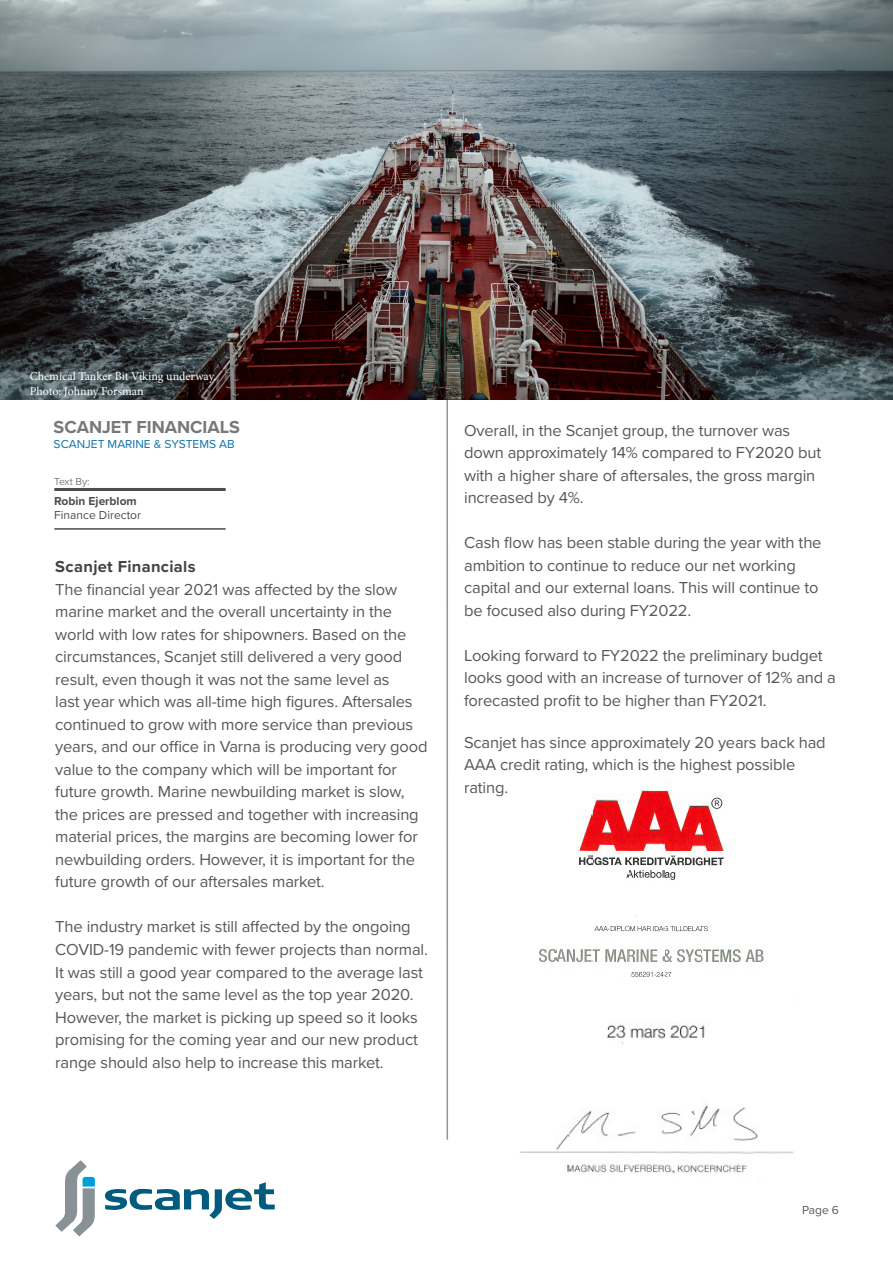
<style>
.page{position:relative;width:893px;height:1263px;background:#fff}
.page>*{position:absolute;margin:0;border:0;box-sizing:border-box;transform-origin:0 0}
.t1{font:700 18px "Proxima Nova";color:#77787b}
.t2{font:16.5px/22.5px "Proxima Nova";letter-spacing:-.01em;color:#57585a}
.t3{font:700 16.5px "Proxima Nova";letter-spacing:.02em;color:#414445}
.t4{font:12px "Minion Pro";letter-spacing:-.005em;color:#fff}
.t5{font:12px "Proxima Nova";color:#0f72a8}
.t6{font:12px "Proxima Nova";color:#4b4c4d}
.t7{font:700 12px "Proxima Nova";color:#4b4c4d}
.t8{font:12px "Proxima Nova";color:#57585a}
.t9{font:10.5px "Proxima Nova";letter-spacing:-.015em;color:#797b7e}
</style>
<div class="page">
<svg style="left:55px;top:1160px;width:40px;height:76px"></svg>
<svg style="left:105px;top:1182px;width:170px;height:37px"></svg>
<hr style="left:446px;top:266px;width:2px;height:874px;background:#939598">
<img style="left:0;top:0;width:893px;height:400px">
<hr style="left:54px;top:488px;width:172px;height:3px;background:#4b4c4d">
<hr style="left:54px;top:528px;width:172px;height:2px;background:#4b4c4d">
<img style="left:539px;top:777px;width:227px;height:200px">
<img style="left:520px;top:1025px;width:274px;height:149px">
<p class="t4" style="left:30px;top:368px;width:188px">Chemical Tanker Bit Viking underway.</p>
<p class="t4" style="left:30px;top:383px;width:115px">Photo: Johnny Forsman</p>
<p class="t1" style="left:54px;top:414px;width:188px">SCANJET FINANCIALS</p>
<p class="t5" style="left:54px;top:435px;width:183px">SCANJET MARINE &amp; SYSTEMS AB</p>
<p class="t9" style="left:54px;top:473px;width:37px">Text By:</p>
<p class="t7" style="left:54px;top:492px;width:84px">Robin Ejerblom</p>
<p class="t6" style="left:54px;top:506px;width:88px">Finance Director</p>
<p class="t3" style="left:55px;top:555px;width:142px">Scanjet Financials</p>
<p class="t2" style="left:55px;top:577px;width:374px">The financial year 2021 was affected by the slow marine market and the overall uncertainty in the world with low rates for shipowners. Based on the circumstances, Scanjet still delivered a very good result, even though it was not the same level as<br>last year which was all-time high figures. Aftersales continued to grow with more service than previous years, and our office in Varna is producing very good value to the company which will be important for future growth. Marine newbuilding market is slow, the prices are pressed and together with increasing material prices, the margins are becoming lower for newbuilding orders. However, it is important for the future growth of our aftersales market.</p>
<p class="t2" style="left:55px;top:915px;width:374px">The industry market is still affected by the ongoing COVID-19 pandemic with fewer projects than normal.<br>It was still a good year compared to the average last years, but not the same level as the top year 2020.<br>However, the market is picking up speed so it looks</p>
<p class="t2" style="left:55px;top:1027px;width:364px">promising for the coming year and our new product range should also help to increase this market.</p>
<p class="t2" style="left:464px;top:418px;width:359px">Overall, in the Scanjet group, the turnover was down approximately 14% compared to FY2020 but with a higher share of aftersales, the gross margin increased by 4%.</p>
<p class="t2" style="left:464px;top:531px;width:359px">Cash flow has been stable during the year with the ambition to continue to reduce our net working capital and our external loans. This will continue to be focused also during FY2022.</p>
<p class="t2" style="left:464px;top:643px;width:373px">Looking forward to FY2022 the preliminary budget looks good with an increase of turnover of 12% and a forecasted profit to be higher than FY2021.</p>
<p class="t2" style="left:464px;top:730px;width:363px">Scanjet has since approximately 20 years back had<br>AAA credit rating, which is the highest possible rating.</p>
<p class="t8" style="left:802px;top:1201px;width:38px">Page 6</p>
</div>
